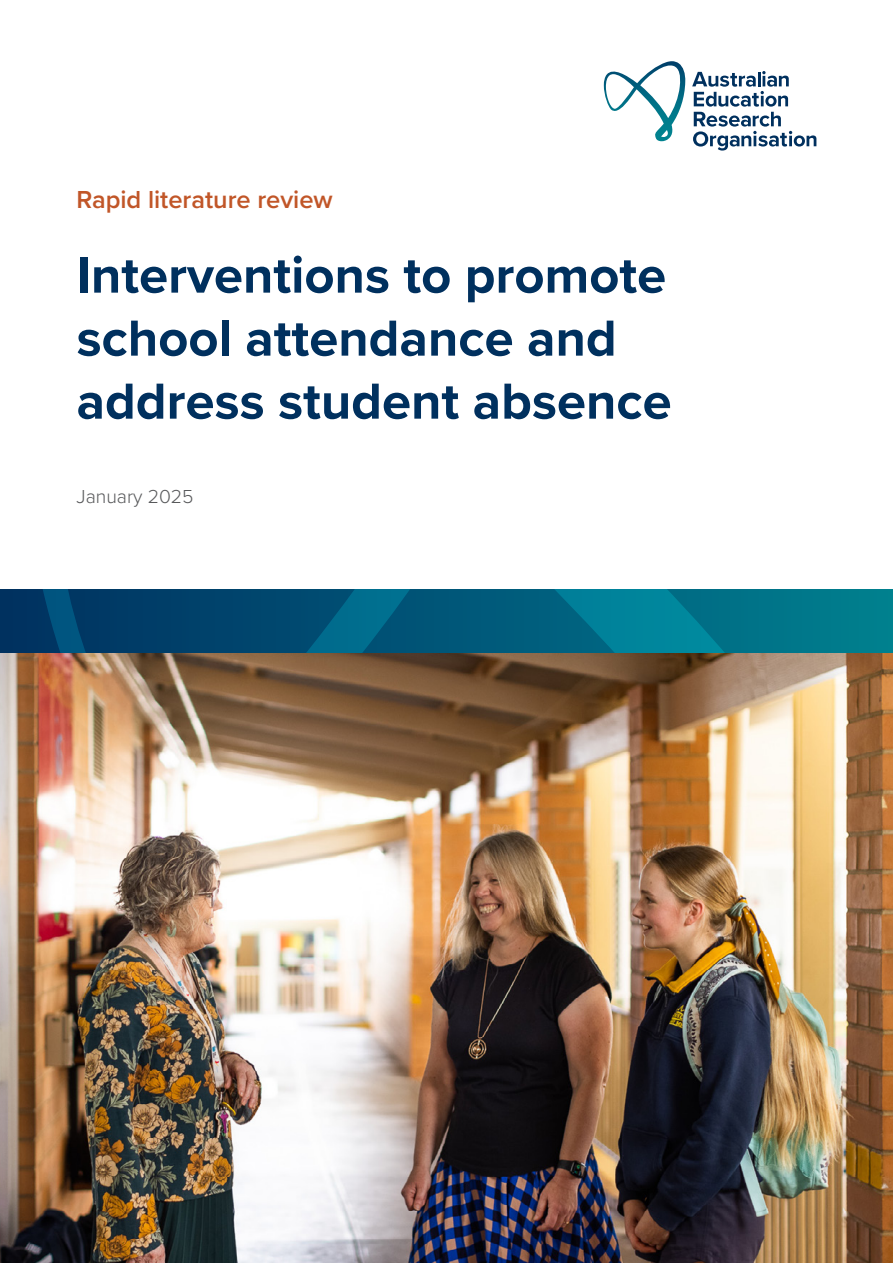
<style>
.page{position:relative;width:893px;height:1263px;background:#fff}
.page>*{position:absolute;margin:0;border:0;box-sizing:border-box;transform-origin:0 0}
.Document_title{font:700 52.5px/63px "Proxima Nova";color:#00305e}
.Document_category{font:600 25.5px "Proxima Nova";color:#c15628}
.Date{font:300 19.5px "Proxima Nova";color:#58595b}
</style>
<div class="page">
<div style="left:0;top:590px;width:893px;height:63px;background:#003260"></div>
<svg style="left:43px;top:590px;width:850px;height:63px"></svg>
<svg style="left:604px;top:61px;width:82px;height:80px"></svg>
<svg style="left:692px;top:71px;width:124px;height:80px"></svg>
<img style="left:0;top:653px;width:893px;height:610px">
<p class="Document_category" style="left:77px;top:181px;width:258px">Rapid literature review</p>
<p class="Document_title" style="left:77px;top:242px;width:597px">Interventions to promote school attendance and address student absence</p>
<p class="Date" style="left:77px;top:482px;width:119px">January 2025</p>
</div>
